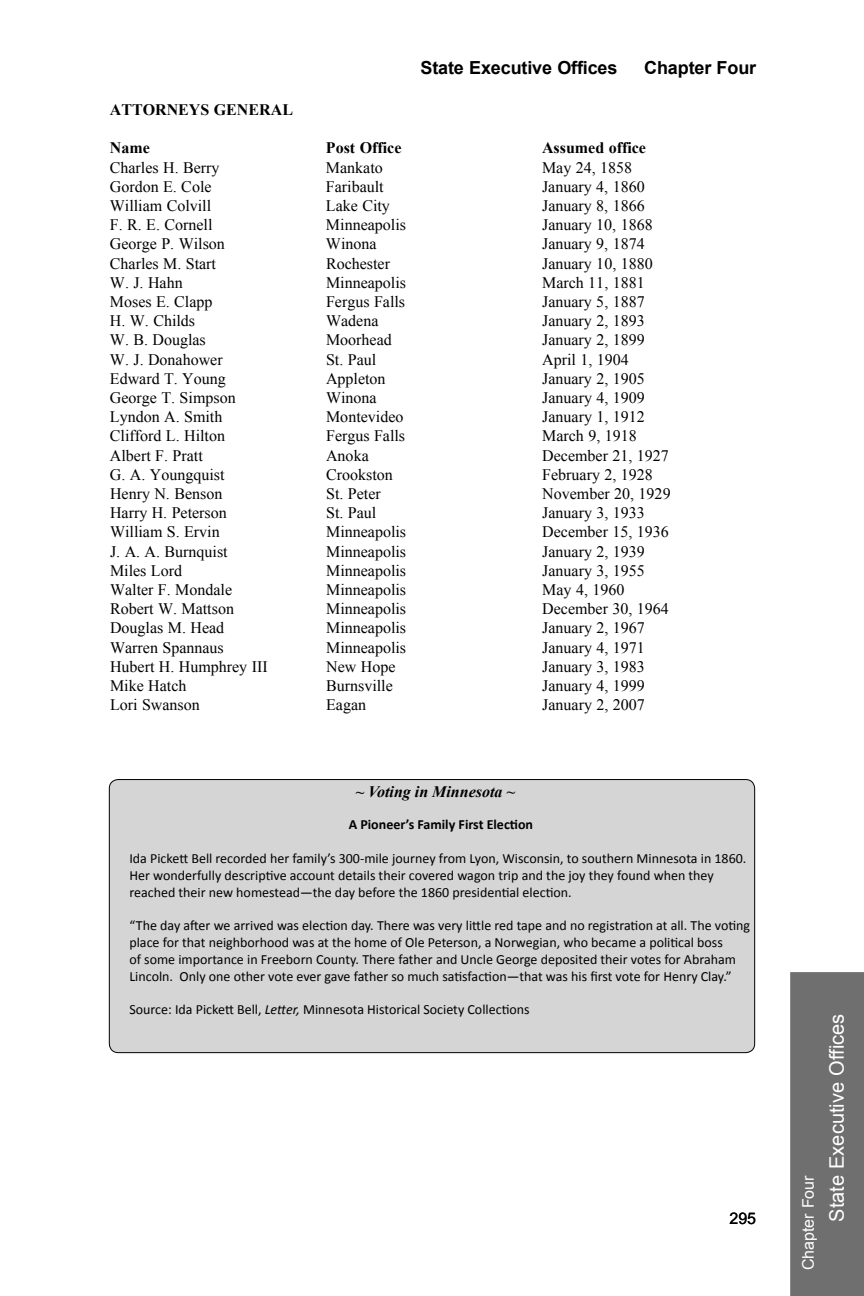
<style>
.page{position:relative;width:864px;height:1296px;background:#fff}
.page>*{position:absolute;margin:0;border:0;box-sizing:border-box;transform-origin:0 0}
.t1{font:20px "Arial";color:#fff}
.t2{font:700 18px "Arial";letter-spacing:-.01em;color:#000}
.t3{font:16px "Times New Roman";color:#000}
.t4{font:700 16px "Times New Roman";color:#000}
.t5{font:italic 700 16px "Times New Roman";color:#000}
.t6{font:16px "Arial";color:#fff}
.t7{font:16px "Arial";color:#000}
.t8{font:14px/16.8px "Calibri";color:#000}
.t9{font:700 14px "Calibri";color:#000}
.s1{font-style:normal}
.s2{font-style:italic}
</style>
<div class="page">
<div style="left:109px;top:779px;width:645px;height:273px;background:#d5d5d5;border-radius:9px"></div>
<div style="left:109px;top:779px;width:646px;height:274px;border:1px solid #000;border-radius:9px"></div>
<div style="left:790px;top:972px;width:74px;height:324px;background:#6f6f6f"></div>
<p class="t2" style="left:420px;top:55px;width:198px">State Executive Offices</p>
<p class="t2" style="left:644px;top:55px;width:113px">Chapter Four</p>
<p class="t4" style="left:110px;top:98px;width:185px">ATTORNEYS GENERAL</p>
<p class="t4" style="left:110px;top:137px;width:41px">Name</p>
<p class="t4" style="left:326px;top:137px;width:77px">Post Office</p>
<p class="t4" style="left:542px;top:137px;width:105px">Assumed office</p>
<p class="t3" style="left:110px;top:156px;width:111px">Charles H. Berry</p>
<p class="t3" style="left:326px;top:156px;width:58px">Mankato</p>
<p class="t3" style="left:542px;top:156px;width:92px">May 24, 1858</p>
<p class="t3" style="left:110px;top:176px;width:103px">Gordon E. Cole</p>
<p class="t3" style="left:326px;top:176px;width:59px">Faribault</p>
<p class="t3" style="left:542px;top:176px;width:104px">January 4, 1860</p>
<p class="t3" style="left:110px;top:195px;width:103px">William Colvill</p>
<p class="t3" style="left:326px;top:195px;width:65px">Lake City</p>
<p class="t3" style="left:542px;top:195px;width:104px">January 8, 1866</p>
<p class="t3" style="left:110px;top:214px;width:104px">F. R. E. Cornell</p>
<p class="t3" style="left:326px;top:214px;width:81px">Minneapolis</p>
<p class="t3" style="left:542px;top:214px;width:112px">January 10, 1868</p>
<p class="t3" style="left:110px;top:233px;width:117px">George P. Wilson</p>
<p class="t3" style="left:326px;top:233px;width:52px">Winona</p>
<p class="t3" style="left:542px;top:233px;width:104px">January 9, 1874</p>
<p class="t3" style="left:110px;top:252px;width:108px">Charles M. Start</p>
<p class="t3" style="left:326px;top:252px;width:65px">Rochester</p>
<p class="t3" style="left:542px;top:252px;width:112px">January 10, 1880</p>
<p class="t3" style="left:110px;top:272px;width:74px">W. J. Hahn</p>
<p class="t3" style="left:326px;top:272px;width:81px">Minneapolis</p>
<p class="t3" style="left:542px;top:272px;width:104px">March 11, 1881</p>
<p class="t3" style="left:110px;top:291px;width:104px">Moses E. Clapp</p>
<p class="t3" style="left:326px;top:291px;width:81px">Fergus Falls</p>
<p class="t3" style="left:542px;top:291px;width:104px">January 5, 1887</p>
<p class="t3" style="left:110px;top:310px;width:87px">H. W. Childs</p>
<p class="t3" style="left:326px;top:310px;width:54px">Wadena</p>
<p class="t3" style="left:542px;top:310px;width:104px">January 2, 1893</p>
<p class="t3" style="left:110px;top:329px;width:97px">W. B. Douglas</p>
<p class="t3" style="left:326px;top:329px;width:67px">Moorhead</p>
<p class="t3" style="left:542px;top:329px;width:104px">January 2, 1899</p>
<p class="t3" style="left:110px;top:348px;width:114px">W. J. Donahower</p>
<p class="t3" style="left:326px;top:348px;width:52px">St. Paul</p>
<p class="t3" style="left:542px;top:348px;width:88px">April 1, 1904</p>
<p class="t3" style="left:110px;top:368px;width:117px">Edward T. Young</p>
<p class="t3" style="left:326px;top:368px;width:61px">Appleton</p>
<p class="t3" style="left:542px;top:368px;width:104px">January 2, 1905</p>
<p class="t3" style="left:110px;top:387px;width:127px">George T. Simpson</p>
<p class="t3" style="left:326px;top:387px;width:52px">Winona</p>
<p class="t3" style="left:542px;top:387px;width:104px">January 4, 1909</p>
<p class="t3" style="left:110px;top:406px;width:114px">Lyndon A. Smith</p>
<p class="t3" style="left:326px;top:406px;width:79px">Montevideo</p>
<p class="t3" style="left:542px;top:406px;width:104px">January 1, 1912</p>
<p class="t3" style="left:110px;top:425px;width:117px">Clifford L. Hilton</p>
<p class="t3" style="left:326px;top:425px;width:81px">Fergus Falls</p>
<p class="t3" style="left:542px;top:425px;width:96px">March 9, 1918</p>
<p class="t3" style="left:110px;top:444px;width:94px">Albert F. Pratt</p>
<p class="t3" style="left:326px;top:444px;width:44px">Anoka</p>
<p class="t3" style="left:542px;top:444px;width:128px">December 21, 1927</p>
<p class="t3" style="left:110px;top:464px;width:116px">G. A. Youngquist</p>
<p class="t3" style="left:326px;top:464px;width:68px">Crookston</p>
<p class="t3" style="left:542px;top:464px;width:112px">February 2, 1928</p>
<p class="t3" style="left:110px;top:483px;width:114px">Henry N. Benson</p>
<p class="t3" style="left:326px;top:483px;width:56px">St. Peter</p>
<p class="t3" style="left:542px;top:483px;width:130px">November 20, 1929</p>
<p class="t3" style="left:110px;top:502px;width:118px">Harry H. Peterson</p>
<p class="t3" style="left:326px;top:502px;width:52px">St. Paul</p>
<p class="t3" style="left:542px;top:502px;width:104px">January 3, 1933</p>
<p class="t3" style="left:110px;top:521px;width:111px">William S. Ervin</p>
<p class="t3" style="left:326px;top:521px;width:81px">Minneapolis</p>
<p class="t3" style="left:542px;top:521px;width:128px">December 15, 1936</p>
<p class="t3" style="left:110px;top:540px;width:119px">J. A. A. Burnquist</p>
<p class="t3" style="left:326px;top:540px;width:81px">Minneapolis</p>
<p class="t3" style="left:542px;top:540px;width:104px">January 2, 1939</p>
<p class="t3" style="left:110px;top:560px;width:73px">Miles Lord</p>
<p class="t3" style="left:326px;top:560px;width:81px">Minneapolis</p>
<p class="t3" style="left:542px;top:560px;width:104px">January 3, 1955</p>
<p class="t3" style="left:110px;top:579px;width:124px">Walter F. Mondale</p>
<p class="t3" style="left:326px;top:579px;width:81px">Minneapolis</p>
<p class="t3" style="left:542px;top:579px;width:84px">May 4, 1960</p>
<p class="t3" style="left:110px;top:598px;width:125px">Robert W. Mattson</p>
<p class="t3" style="left:326px;top:598px;width:81px">Minneapolis</p>
<p class="t3" style="left:542px;top:598px;width:128px">December 30, 1964</p>
<p class="t3" style="left:110px;top:617px;width:116px">Douglas M. Head</p>
<p class="t3" style="left:326px;top:617px;width:81px">Minneapolis</p>
<p class="t3" style="left:542px;top:617px;width:104px">January 2, 1967</p>
<p class="t3" style="left:110px;top:636px;width:115px">Warren Spannaus</p>
<p class="t3" style="left:326px;top:636px;width:81px">Minneapolis</p>
<p class="t3" style="left:542px;top:636px;width:104px">January 4, 1971</p>
<p class="t3" style="left:110px;top:656px;width:159px">Hubert H. Humphrey III</p>
<p class="t3" style="left:326px;top:656px;width:71px">New Hope</p>
<p class="t3" style="left:542px;top:656px;width:104px">January 3, 1983</p>
<p class="t3" style="left:110px;top:675px;width:78px">Mike Hatch</p>
<p class="t3" style="left:326px;top:675px;width:68px">Burnsville</p>
<p class="t3" style="left:542px;top:675px;width:104px">January 4, 1999</p>
<p class="t3" style="left:110px;top:694px;width:91px">Lori Swanson</p>
<p class="t3" style="left:326px;top:694px;width:41px">Eagan</p>
<p class="t3" style="left:542px;top:694px;width:104px">January 2, 2007</p>
<p class="t5" style="left:356px;top:780px;width:161px"><span class="s1">~</span> Voting in Minnesota ~</p>
<p class="t9" style="left:349px;top:816px;width:186px">A Pioneer’s Family First Election</p>
<p class="t8" style="left:129px;top:850px;width:618px">Ida Pickett Bell recorded her family’s 300-mile journey from Lyon, Wisconsin, to southern Minnesota in 1860.<br>Her wonderfully descriptive account details their covered wagon trip and the joy they found when they reached their new homestead—the day before the 1860 presidential election.</p>
<p class="t8" style="left:129px;top:917px;width:622px">“The day after we arrived was election day. There was very little red tape and no registration at all. The voting place for that neighborhood was at the home of Ole Peterson, a Norwegian, who became a political boss<br>of some importance in Freeborn County. There father and Uncle George deposited their votes for Abraham Lincoln. Only one other vote ever gave father so much satisfaction—that was his first vote for Henry Clay.”</p>
<p class="t8" style="left:129px;top:1001px;width:402px">Source: Ida Pickett Bell, <span class="s2">Letter,</span> Minnesota Historical Society Collections</p>
<p class="t7" style="left:729px;top:1207px;width:28px">295</p>
<p class="t6" style="left:797px;top:1270px;width:96px;rotate:-90deg">Chapter Four</p>
<p class="t1" style="left:823px;top:1221px;width:209px;rotate:-90deg">State Executive Offices</p>
</div>
